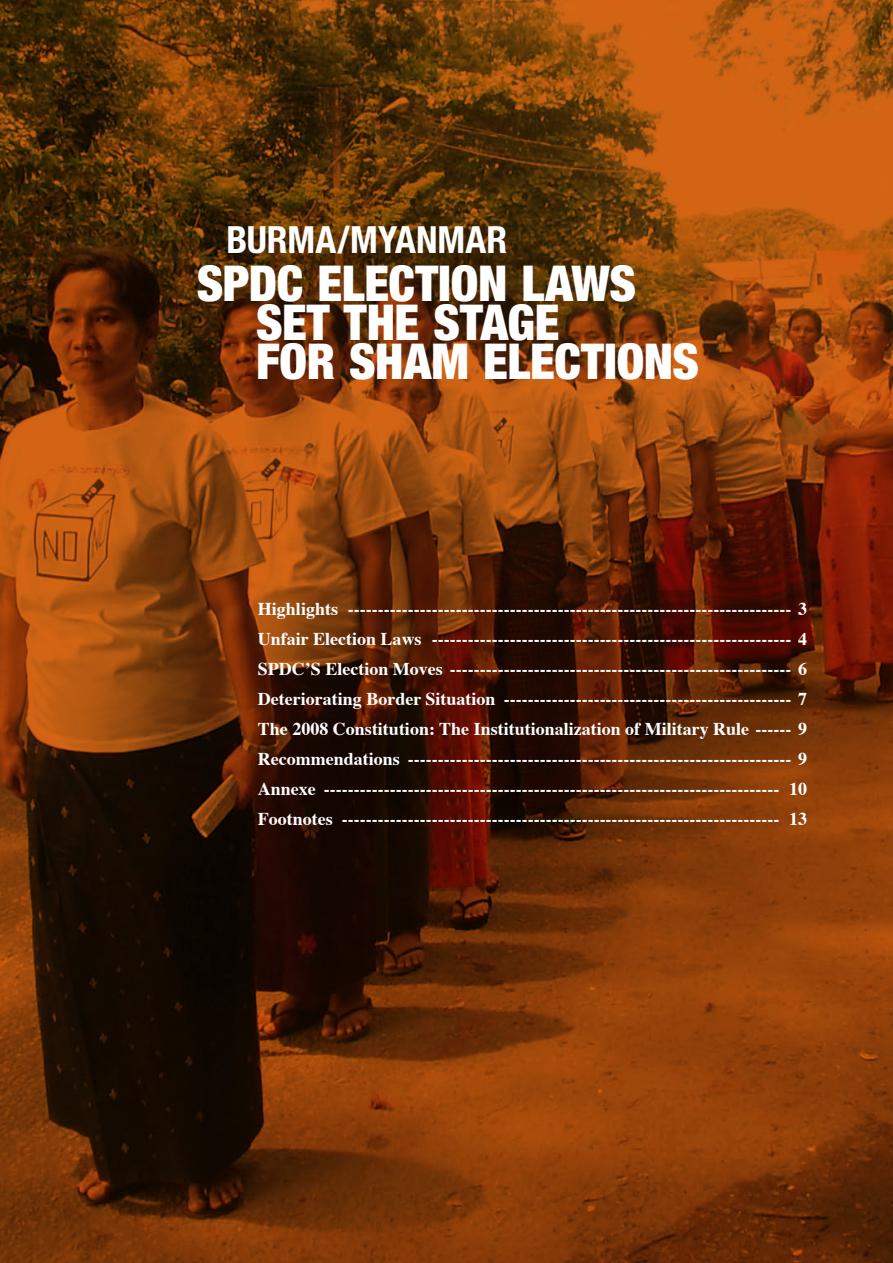
<style>
.page{position:relative;width:893px;height:1263px;background:#fff}
.page>*{position:absolute;margin:0;border:0;box-sizing:border-box;transform-origin:0 0}
.t1{font:900 condensed 49.5px/39px "Helvetica Neue LT Std";letter-spacing:-.01em;color:#fff}
.t2{font:700 condensed 37.5px "Helvetica Neue LT Std";color:#fff}
.t3{font:700 18px/30px "Times";color:#fff;text-align:justify}
</style>
<div class="page">
<img style="left:0;top:0;width:893px;height:1263px">
<h2 class="t2" style="left:226px;top:217px;width:283px">BURMA/MYANMAR</h2>
<h1 class="t1" style="left:256px;top:263px;width:444px;text-indent:-59px">SPDC ELECTION LAWS<br>SET THE STAGE<br>FOR SHAM ELECTIONS</h1>
<p class="t3" style="left:258px;top:592px;width:550px">Highlights -------------------------------------------------------------------------- 3<br>Unfair Election Laws ------------------------------------------------------------ 4<br>SPDC’S Election Moves --------------------------------------------------------- 6<br>Deteriorating Border Situation ------------------------------------------------ 7<br>The 2008 Constitution: The Institutionalization of Military Rule ------ 9<br>Recommendations ---------------------------------------------------------------- 9<br>Annexe ---------------------------------------------------------------------------- 10<br>Footnotes ------------------------------------------------------------------------- 13</p>
</div>
